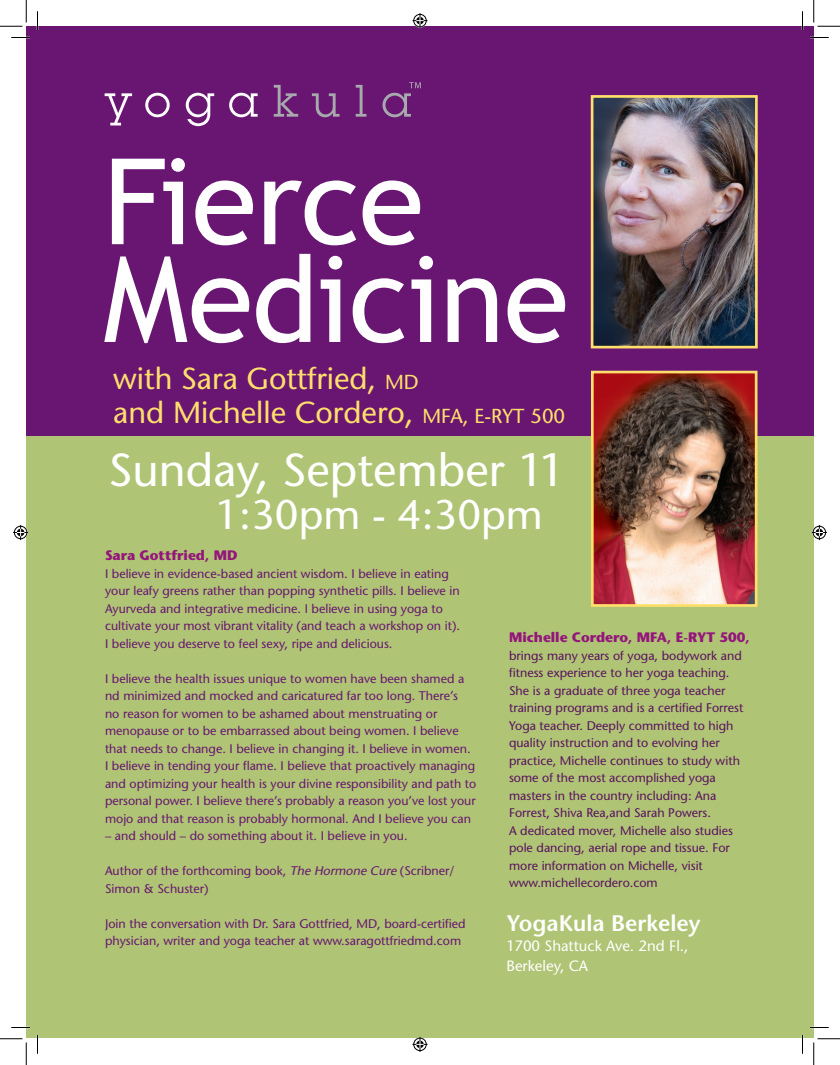
<style>
.page{position:relative;width:840px;height:1065px;background:#fff}
.page>*{position:absolute;margin:0;border:0;box-sizing:border-box;transform-origin:0 0}
.t1{font:119.5px "Trebuchet MS";letter-spacing:-.01em;color:#fff}
.t2{font:46.12px "Stone Sans";color:#fff}
.t3{font:41.38px "Stone Sans";color:#fff}
.t4{font:30.38px "Stone Sans";color:#ffdf6b}
.t5{font:600 22.5px "Stone Sans";color:#fff}
.t6{font:15px/20px "Stone Sans";color:#fff}
.t7{font:700 13.75px "Stone Sans";color:#94157c}
.t8{font:12.5px/17.5px "Stone Sans";color:#681672}
.t9{font:12.5px/17.5px "Stone Sans";color:#5a1261}
.s1{font-size:20.25px}
.s2{font-style:italic}
</style>
<div class="page">
<div style="left:26px;top:38px;width:788px;height:1000px;background:#afc474"></div>
<div style="left:26px;top:26px;width:788px;height:409px;background:#681672"></div>
<svg style="left:105px;top:93px;width:27px;height:32px"></svg>
<svg style="left:145px;top:93px;width:25px;height:24px"></svg>
<svg style="left:186px;top:93px;width:28px;height:33px"></svg>
<svg style="left:229px;top:93px;width:29px;height:24px"></svg>
<svg style="left:274px;top:85px;width:24px;height:32px"></svg>
<svg style="left:312px;top:93px;width:28px;height:24px"></svg>
<svg style="left:356px;top:85px;width:10px;height:32px"></svg>
<svg style="left:382px;top:82px;width:39px;height:35px"></svg>
<img style="left:595px;top:375px;width:159px;height:228px">
<div style="left:591px;top:371px;width:167px;height:236px;border:3px solid #ffdf6b"></div>
<img style="left:595px;top:99px;width:159px;height:245px">
<div style="left:591px;top:95px;width:167px;height:253px;border:3px solid #ffdf6b"></div>
<svg style="left:11px;top:37px;width:19px;height:1px"></svg>
<svg style="left:810px;top:37px;width:19px;height:1px"></svg>
<svg style="left:11px;top:1027px;width:19px;height:1px"></svg>
<svg style="left:810px;top:1027px;width:19px;height:1px"></svg>
<svg style="left:37px;top:11px;width:1px;height:19px"></svg>
<svg style="left:37px;top:1035px;width:1px;height:19px"></svg>
<svg style="left:802px;top:11px;width:1px;height:19px"></svg>
<svg style="left:802px;top:1035px;width:1px;height:19px"></svg>
<svg style="left:0;top:0;width:27px;height:27px"></svg>
<svg style="left:0;top:1039px;width:27px;height:26px"></svg>
<svg style="left:814px;top:0;width:26px;height:27px"></svg>
<svg style="left:814px;top:1039px;width:26px;height:26px"></svg>
<svg style="left:412px;top:13px;width:16px;height:15px"></svg>
<svg style="left:412px;top:1037px;width:16px;height:15px"></svg>
<svg style="left:13px;top:525px;width:15px;height:15px"></svg>
<svg style="left:812px;top:525px;width:15px;height:15px"></svg>
<p class="t1" style="left:103px;top:132px;width:322px">Fierce</p>
<p class="t1" style="left:103px;top:230px;width:467px">Medicine</p>
<p class="t4" style="left:113px;top:360px;width:307px">with Sara Gottfried, <span class="s1">MD</span></p>
<p class="t4" style="left:113px;top:394px;width:453px">and Michelle Cordero, <span class="s1">MFA, E-RYT 500</span></p>
<p class="t2" style="left:109px;top:442px;width:458px">Sunday, September 11</p>
<p class="t3" style="left:216px;top:490px;width:329px">1:30pm - 4:30pm</p>
<p class="t7" style="left:105px;top:547px;width:134px">Sara Gottfried, MD</p>
<p class="t8" style="left:105px;top:565px;width:345px">I believe in evidence-based ancient wisdom. I believe in eating</p>
<p class="t8" style="left:105px;top:582px;width:356px">your leafy greens rather than popping synthetic pills. I believe in<br>Ayurveda and integrative medicine. I believe in using yoga to</p>
<p class="t8" style="left:105px;top:617px;width:357px">cultivate your most vibrant vitality (and teach a workshop on it).</p>
<p class="t8" style="left:105px;top:635px;width:289px">I believe you deserve to feel sexy, ripe and delicious.</p>
<p class="t8" style="left:105px;top:670px;width:361px">I believe the health issues unique to women have been shamed a</p>
<p class="t8" style="left:105px;top:687px;width:354px">nd minimized and mocked and caricatured far too long. There’s</p>
<p class="t8" style="left:105px;top:705px;width:373px">no reason for women to be ashamed about menstruating or menopause or to be embarrassed about being women. I believe that needs to change. I believe in changing it. I believe in women.<br>I believe in tending your flame. I believe that proactively managing and optimizing your health is your divine responsibility and path to personal power. I believe there’s probably a reason you’ve lost your mojo and that reason is probably hormonal. And I believe you can</p>
<p class="t8" style="left:105px;top:827px;width:304px">– and should – do something about it. I believe in you.</p>
<p class="t8" style="left:105px;top:862px;width:351px">Author of the forthcoming book, <span class="s2">The Hormone Cure</span> (Scribner/<br>Simon &amp; Schuster)</p>
<p class="t8" style="left:105px;top:915px;width:362px">Join the conversation with Dr. Sara Gottfried, MD, board-certified physician, writer and yoga teacher at www.saragottfriedmd.com</p>
<p class="t5" style="left:506px;top:909px;width:196px">YogaKula Berkeley</p>
<p class="t7" style="left:509px;top:629px;width:242px">Michelle Cordero, MFA, E-RYT 500,</p>
<p class="t9" style="left:509px;top:647px;width:234px">brings many years of yoga, bodywork and</p>
<p class="t9" style="left:509px;top:664px;width:222px">fitness experience to her yoga teaching.</p>
<p class="t9" style="left:509px;top:682px;width:218px">She is a graduate of three yoga teacher</p>
<p class="t9" style="left:509px;top:699px;width:236px">training programs and is a certified Forrest<br>Yoga teacher. Deeply committed to high</p>
<p class="t9" style="left:509px;top:734px;width:212px">quality instruction and to evolving her</p>
<p class="t9" style="left:509px;top:752px;width:232px">practice, Michelle continues to study with some of the most accomplished yoga</p>
<p class="t9" style="left:509px;top:787px;width:209px">masters in the country including: Ana</p>
<p class="t9" style="left:509px;top:804px;width:204px">Forrest, Shiva Rea,and Sarah Powers.</p>
<p class="t9" style="left:509px;top:822px;width:225px">A dedicated mover, Michelle also studies pole dancing, aerial rope and tissue. For more information on Michelle, visit</p>
<p class="t9" style="left:509px;top:874px;width:150px">www.michellecordero.com</p>
<p class="t6" style="left:506px;top:936px;width:184px">1700 Shattuck Ave. 2nd Fl.,<br>Berkeley, CA</p>
</div>
